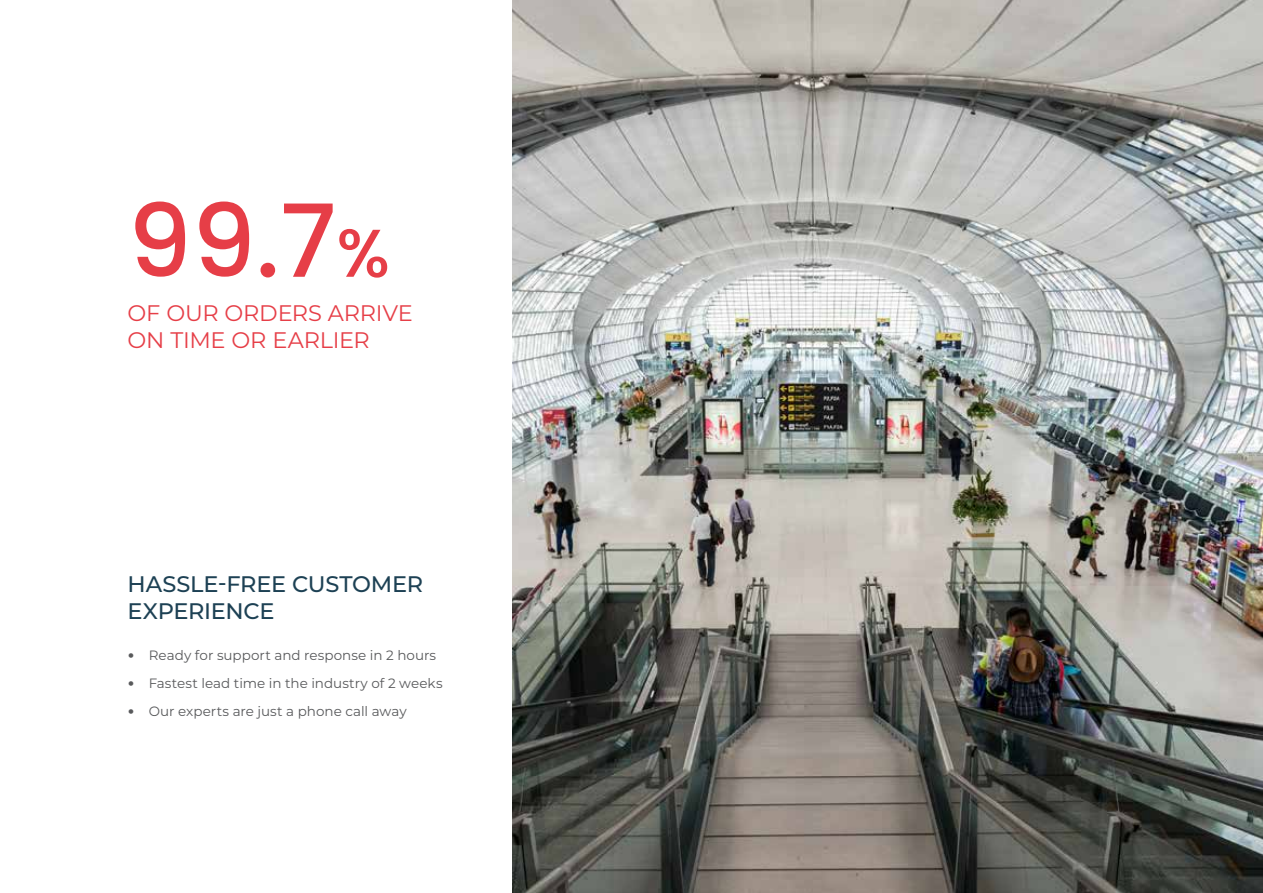
<style>
.page{position:relative;width:1263px;height:893px;background:#fff}
.page>*{position:absolute;margin:0;border:0;box-sizing:border-box;transform-origin:0 0}
.t1{font:500 100.8px "Poppins";color:#e63e47}
.t2{font:22.5px/27px "Montserrat";letter-spacing:-.01em;color:#e63e47}
.t3{font:500 22.5px/27px "Montserrat";letter-spacing:-.015em;color:#1d4154}
.t4{font:13.5px "Montserrat";color:#58595b}
.s1{font-size:67.5px}
.s2{font-family:"Poppins";font-weight:900}
</style>
<div class="page">
<img style="left:512px;top:0;width:751px;height:893px">
<h1 class="t1" style="left:128px;top:183px;width:264px">99.7<span class="s1">%</span></h1>
<h2 class="t2" style="left:128px;top:298px;width:287px">OF OUR ORDERS ARRIVE<br>ON TIME OR EARLIER</h2>
<h2 class="t3" style="left:128px;top:570px;width:297px">HASSLE-FREE CUSTOMER<br>EXPERIENCE</h2>
<p class="t4" style="left:128px;top:646px;width:310px"><span class="s2">•</span> Ready for support and response in 2 hours</p>
<p class="t4" style="left:128px;top:674px;width:317px"><span class="s2">•</span> Fastest lead time in the industry of 2 weeks</p>
<p class="t4" style="left:128px;top:702px;width:281px"><span class="s2">•</span> Our experts are just a phone call away</p>
</div>
